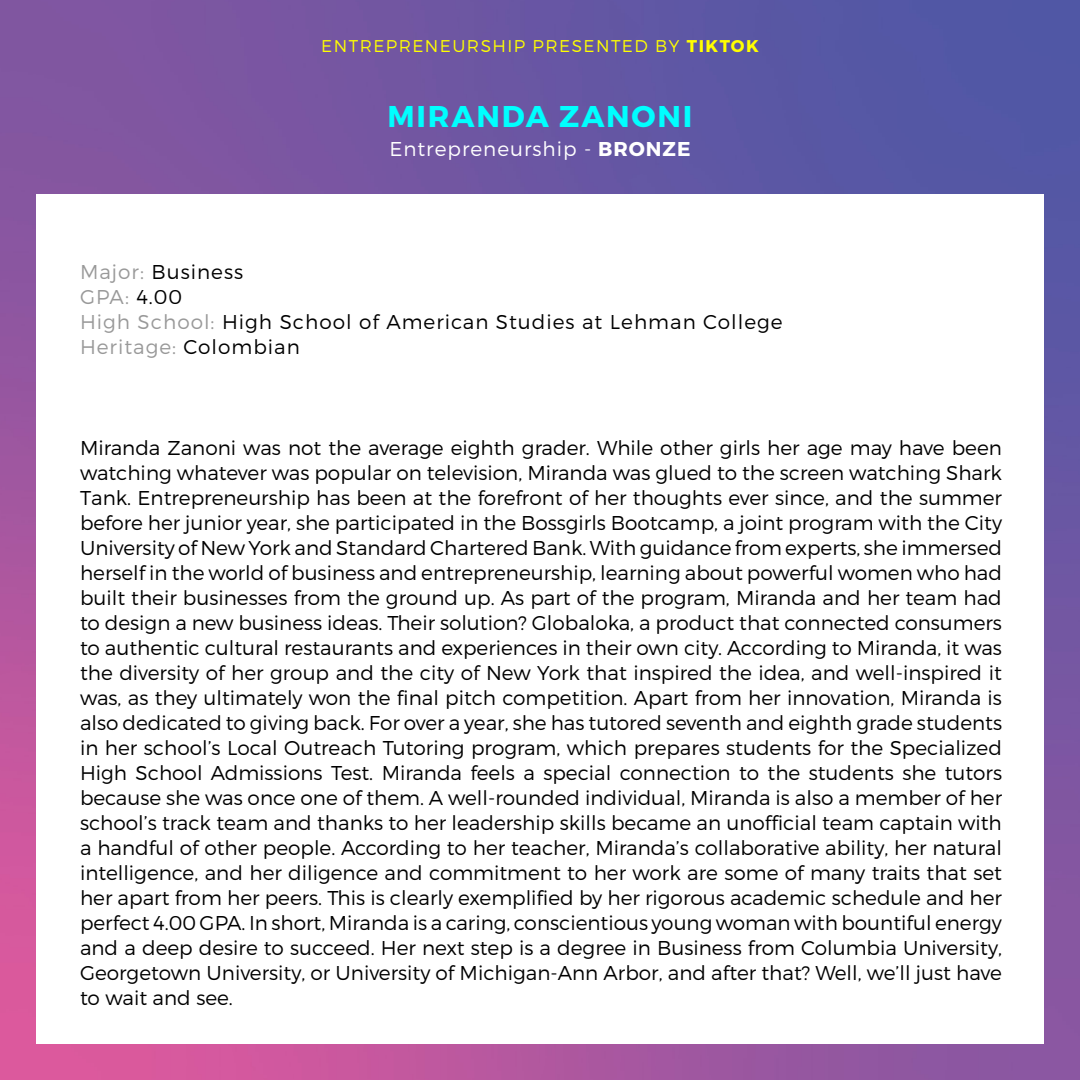
<style>
.page{position:relative;width:1080px;height:1080px;background:#fff}
.page>*{position:absolute;margin:0;border:0;box-sizing:border-box;transform-origin:0 0}
.t1{font:700 30px "Montserrat";letter-spacing:.06em;color:#0ff}
.t2{font:300 20px/25px "Montserrat";letter-spacing:.05em;color:#000;text-align:justify}
.t3{font:300 20px "Montserrat";letter-spacing:.05em;color:#999}
.t4{font:300 20px "Montserrat";letter-spacing:.05em;color:#fff}
.t5{font:300 17px "Montserrat";letter-spacing:.085em;color:#ff0}
.s1{font-weight:700}
.s2{color:#999}
.s3{color:#000}
</style>
<div class="page">
<img style="left:0;top:0;width:1080px;height:1080px">
<div style="left:36px;top:194px;width:1008px;height:850px;background:#fff"></div>
<p class="t5" style="left:321px;top:36px;width:439px">ENTREPRENEURSHIP PRESENTED BY <span class="s1">TIKTOK</span></p>
<p class="t1" style="left:387px;top:98px;width:307px">MIRANDA ZANONI</p>
<p class="t4" style="left:389px;top:137px;width:303px">Entrepreneurship - <span class="s1">BRONZE</span></p>
<p class="t2" style="left:80px;top:259px;width:165px"><span class="s2">Major:</span> Business</p>
<p class="t3" style="left:80px;top:285px;width:104px">GPA: <span class="s3">4.00</span></p>
<p class="t2" style="left:80px;top:309px;width:704px"><span class="s2">High School:</span> High School of American Studies at Lehman College</p>
<p class="t3" style="left:80px;top:335px;width:221px">Heritage: <span class="s3">Colombian</span></p>
<p class="t2" style="left:80px;top:435px;width:924px">Miranda Zanoni was not the average eighth grader. While other girls her age may have been watching whatever was popular on television, Miranda was glued to the screen watching Shark Tank. Entrepreneurship has been at the forefront of her thoughts ever since, and the summer before her junior year, she participated in the Bossgirls Bootcamp, a joint program with the City University of New York and Standard Chartered Bank. With guidance from experts, she immersed herself in the world of business and entrepreneurship, learning about powerful women who had built their businesses from the ground up. As part of the program, Miranda and her team had to design a new business ideas. Their solution? Globaloka, a product that connected consumers to authentic cultural restaurants and experiences in their own city. According to Miranda, it was the diversity of her group and the city of New York that inspired the idea, and well-inspired it was, as they ultimately won the final pitch competition. Apart from her innovation, Miranda is also dedicated to giving back. For over a year, she has tutored seventh and eighth grade students in her school’s Local Outreach Tutoring program, which prepares students for the Specialized High School Admissions Test. Miranda feels a special connection to the students she tutors because she was once one of them. A well-rounded individual, Miranda is also a member of her school’s track team and thanks to her leadership skills became an unofficial team captain with a handful of other people. According to her teacher, Miranda’s collaborative ability, her natural intelligence, and her diligence and commitment to her work are some of many traits that set her apart from her peers. This is clearly exemplified by her rigorous academic schedule and her perfect 4.00 GPA. In short, Miranda is a caring, conscientious young woman with bountiful energy and a deep desire to succeed. Her next step is a degree in Business from Columbia University, Georgetown University, or University of Michigan-Ann Arbor, and after that? Well, we’ll just have to wait and see.</p>
</div>
